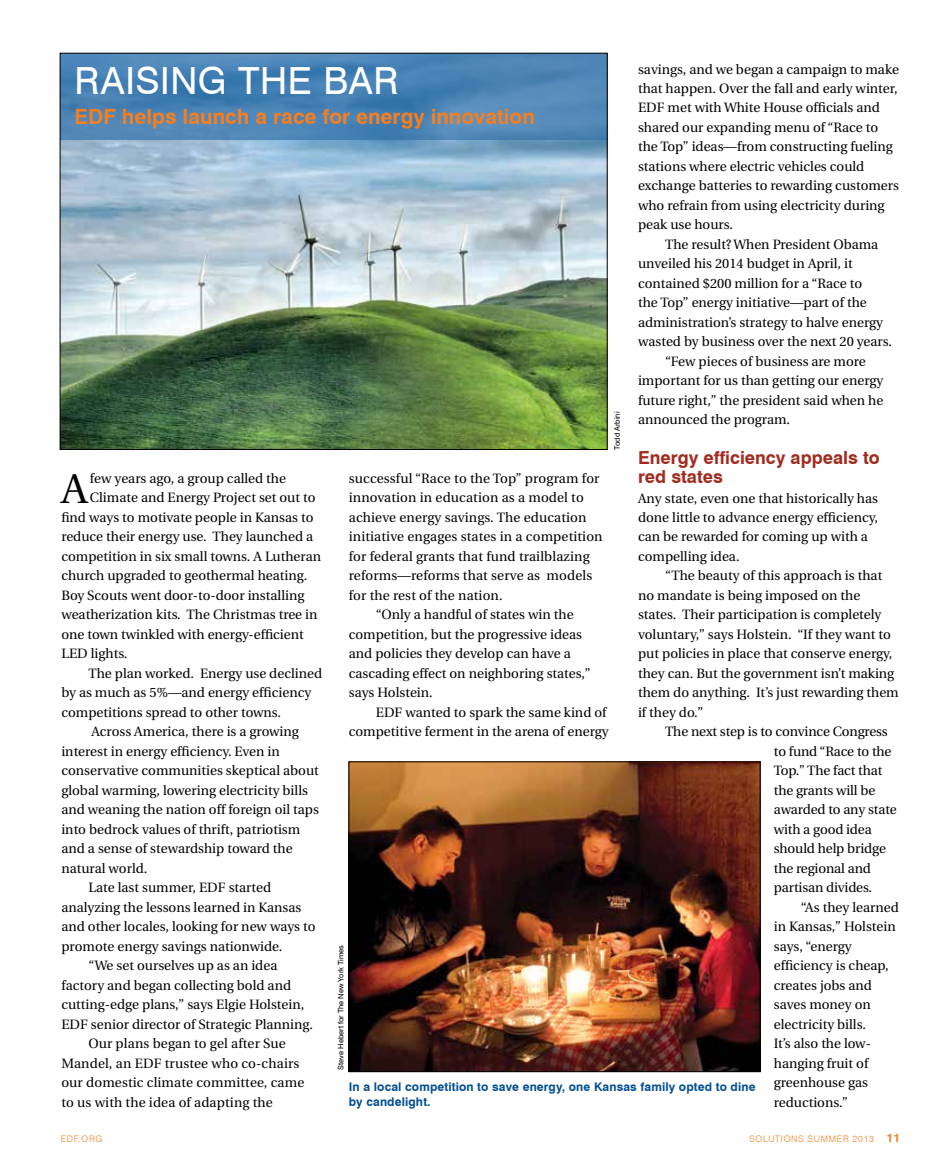
<style>
.page{position:relative;width:945px;height:1161px;background:#fff}
.page>*{position:absolute;margin:0;border:0;box-sizing:border-box;transform-origin:0 0}
.t1{font:41.7px "Utopia";color:#000}
.t2{font:37.5px "Swiss 721 BT";letter-spacing:.015em;color:#fff}
.t3{font:700 21px "Swiss 721 BT";color:#f57e20}
.t4{font:700 18px/19.5px "Swiss 721 BT";color:#a02a1d}
.t5{font:13.5px/19.5px "Utopia";color:#000}
.t6{font:700 12px/15px "Swiss 721 BT";letter-spacing:.01em;color:#004e95}
.t7{font:300 9px "Swiss 721 BT";letter-spacing:.08em;color:#f57e20}
.t8{font:7.5px "Swiss 721 BT";color:#000}
.s1{font-weight:700;font-size:12px}
</style>
<div class="page">
<img style="left:62px;top:140px;width:543px;height:308px">
<svg style="left:62px;top:55px;width:543px;height:85px;background:#4983b5"></svg>
<img style="left:351px;top:764px;width:407px;height:306px">
<div style="left:349px;top:762px;width:411px;height:310px;border:1px solid #000"></div>
<p class="t5" style="left:638px;top:59px;width:262px">savings, and we began a campaign to make</p>
<p class="t5" style="left:638px;top:79px;width:261px">that happen. Over the fall and early winter,</p>
<p class="t5" style="left:638px;top:98px;width:243px">EDF met with White House officials and</p>
<p class="t5" style="left:638px;top:118px;width:242px">shared our expanding menu of “Race to</p>
<p class="t5" style="left:638px;top:137px;width:256px">the Top” ideas—from constructing fueling</p>
<p class="t5" style="left:638px;top:157px;width:228px">stations where electric vehicles could</p>
<p class="t5" style="left:638px;top:176px;width:262px">exchange batteries to rewarding customers</p>
<p class="t5" style="left:638px;top:196px;width:248px">who refrain from using electricity during</p>
<p class="t5" style="left:638px;top:215px;width:96px">peak use hours.</p>
<p class="t5" style="left:665px;top:235px;width:215px">The result? When President Obama</p>
<p class="t5" style="left:638px;top:254px;width:216px">unveiled his 2014 budget in April, it</p>
<p class="t5" style="left:638px;top:274px;width:226px">contained $200 million for a “Race to</p>
<p class="t5" style="left:638px;top:293px;width:230px">the Top” energy initiative—part of the</p>
<p class="t5" style="left:638px;top:313px;width:246px">administration’s strategy to halve energy</p>
<p class="t5" style="left:638px;top:332px;width:256px">wasted by business over the next 20 years.</p>
<p class="t5" style="left:665px;top:352px;width:202px">“Few pieces of business are more</p>
<p class="t5" style="left:638px;top:371px;width:247px">important for us than getting our energy</p>
<p class="t5" style="left:638px;top:391px;width:247px">future right,” the president said when he</p>
<p class="t5" style="left:638px;top:410px;width:154px">announced the program.</p>
<h3 class="t4" style="left:638px;top:447px;width:243px">Energy efficiency appeals to red states</h3>
<p class="t5" style="left:638px;top:488px;width:242px">Any state, even one that historically has done little to advance energy efficiency, can be rewarded for coming up with a compelling idea.</p>
<p class="t5" style="left:638px;top:566px;width:262px;text-indent:27px">“The beauty of this approach is that no mandate is being imposed on the states. Their participation is completely voluntary,” says Holstein. “If they want to put policies in place that conserve energy, they can. But the government isn’t making them do anything. It’s just rewarding them if they do.”</p>
<p class="t5" style="left:774px;top:722px;width:124px;text-indent:-109px">The next step is to convince Congress to fund “Race to the<br>Top.” The fact that the grants will be awarded to any state with a good idea should help bridge the regional and partisan divides.</p>
<p class="t5" style="left:774px;top:898px;width:127px;text-indent:27px">“As they learned in Kansas,” Holstein says, “energy efficiency is cheap, creates jobs and saves money on electricity bills.<br>It’s also the low&shy;hanging fruit of greenhouse gas reductions.”</p>
<h2 class="t2" style="left:74px;top:58px;width:325px">RAISING THE BAR</h2>
<h3 class="t3" style="left:74px;top:104px;width:462px">EDF helps launch a race for energy innovation</h3>
<p class="t8" style="left:613px;top:450px;width:40px;rotate:-90deg">TODD ARBINI</p>
<p class="t5" style="left:349px;top:469px;width:252px">successful “Race to the Top” program for</p>
<p class="t5" style="left:349px;top:488px;width:237px">innovation in education as a model to</p>
<p class="t5" style="left:349px;top:508px;width:239px">achieve energy savings. The education</p>
<p class="t5" style="left:349px;top:527px;width:255px">initiative engages states in a competition</p>
<p class="t5" style="left:349px;top:547px;width:242px">for federal grants that fund trailblazing</p>
<p class="t5" style="left:349px;top:566px;width:245px">reforms—reforms that serve as models</p>
<p class="t5" style="left:349px;top:586px;width:155px">for the rest of the nation.</p>
<p class="t5" style="left:376px;top:605px;width:199px">“Only a handful of states win the</p>
<p class="t5" style="left:349px;top:625px;width:235px">competition, but the progressive ideas</p>
<p class="t5" style="left:349px;top:644px;width:224px">and policies they develop can have a</p>
<p class="t5" style="left:349px;top:664px;width:243px">cascading effect on neighboring states,”</p>
<p class="t5" style="left:349px;top:683px;width:85px">says Holstein.</p>
<p class="t5" style="left:376px;top:703px;width:232px">EDF wanted to spark the same kind of</p>
<p class="t5" style="left:349px;top:722px;width:261px">competitive ferment in the arena of energy</p>
<h1 class="t1" style="left:61px;top:465px;width:28px">A</h1>
<p class="t5" style="left:90px;top:469px;width:198px">few years ago, a group called the</p>
<p class="t5" style="left:90px;top:488px;width:227px">Climate and Energy Project set out to</p>
<p class="t5" style="left:61px;top:508px;width:254px">find ways to motivate people in Kansas to</p>
<p class="t5" style="left:61px;top:527px;width:253px">reduce their energy use. They launched a</p>
<p class="t5" style="left:61px;top:547px;width:261px">competition in six small towns. A Lutheran</p>
<p class="t5" style="left:61px;top:566px;width:248px">church upgraded to geothermal heating.</p>
<p class="t5" style="left:61px;top:586px;width:245px">Boy Scouts went door-to-door installing</p>
<p class="t5" style="left:61px;top:605px;width:258px">weatherization kits. The Christmas tree in</p>
<p class="t5" style="left:61px;top:625px;width:244px">one town twinkled with energy-efficient</p>
<p class="t5" style="left:61px;top:644px;width:68px">LED lights.</p>
<p class="t5" style="left:88px;top:664px;width:235px">The plan worked. Energy use declined</p>
<p class="t5" style="left:61px;top:683px;width:251px">by as much as 5%—and energy efficiency</p>
<p class="t5" style="left:61px;top:703px;width:221px">competitions spread to other towns.</p>
<p class="t5" style="left:91px;top:722px;width:209px">Across America, there is a growing</p>
<p class="t5" style="left:61px;top:742px;width:220px">interest in energy efficiency. Even in</p>
<p class="t5" style="left:61px;top:761px;width:259px">conservative communities skeptical about</p>
<p class="t5" style="left:61px;top:781px;width:248px">global warming, lowering electricity bills</p>
<p class="t5" style="left:61px;top:800px;width:259px">and weaning the nation off foreign oil taps</p>
<p class="t5" style="left:61px;top:820px;width:240px">into bedrock values of thrift, patriotism</p>
<p class="t5" style="left:61px;top:839px;width:233px">and a sense of stewardship toward the</p>
<p class="t5" style="left:61px;top:859px;width:88px">natural world.</p>
<p class="t5" style="left:88px;top:878px;width:184px">Late last summer, EDF started</p>
<p class="t5" style="left:61px;top:898px;width:242px">analyzing the lessons learned in Kansas</p>
<p class="t5" style="left:61px;top:917px;width:256px">and other locales, looking for new ways to</p>
<p class="t5" style="left:61px;top:937px;width:223px">promote energy savings nationwide.</p>
<p class="t5" style="left:88px;top:956px;width:190px">“We set ourselves up as an idea</p>
<p class="t5" style="left:61px;top:976px;width:231px">factory and began collecting bold and</p>
<p class="t5" style="left:61px;top:995px;width:244px">cutting-edge plans,” says Elgie Holstein,</p>
<p class="t5" style="left:61px;top:1015px;width:253px">EDF senior director of Strategic Planning.</p>
<p class="t5" style="left:88px;top:1034px;width:199px">Our plans began to gel after Sue</p>
<p class="t5" style="left:61px;top:1054px;width:239px">Mandel, an EDF trustee who co-chairs</p>
<p class="t5" style="left:61px;top:1073px;width:244px">our domestic climate committee, came</p>
<p class="t5" style="left:61px;top:1093px;width:213px">to us with the idea of adapting the</p>
<p class="t8" style="left:336px;top:1070px;width:126px;rotate:-90deg">STEVE HEBERT FOR THE NEW YORK TIMES</p>
<p class="t6" style="left:349px;top:1079px;width:408px">In a local competition to save energy, one Kansas family opted to dine by candelight.</p>
<p class="t7" style="left:61px;top:1133px;width:43px">EDF.ORG</p>
<p class="t7" style="left:749px;top:1133px;width:153px">SOLUTIONS SUMMER 2013 <span class="s1">11</span></p>
</div>
